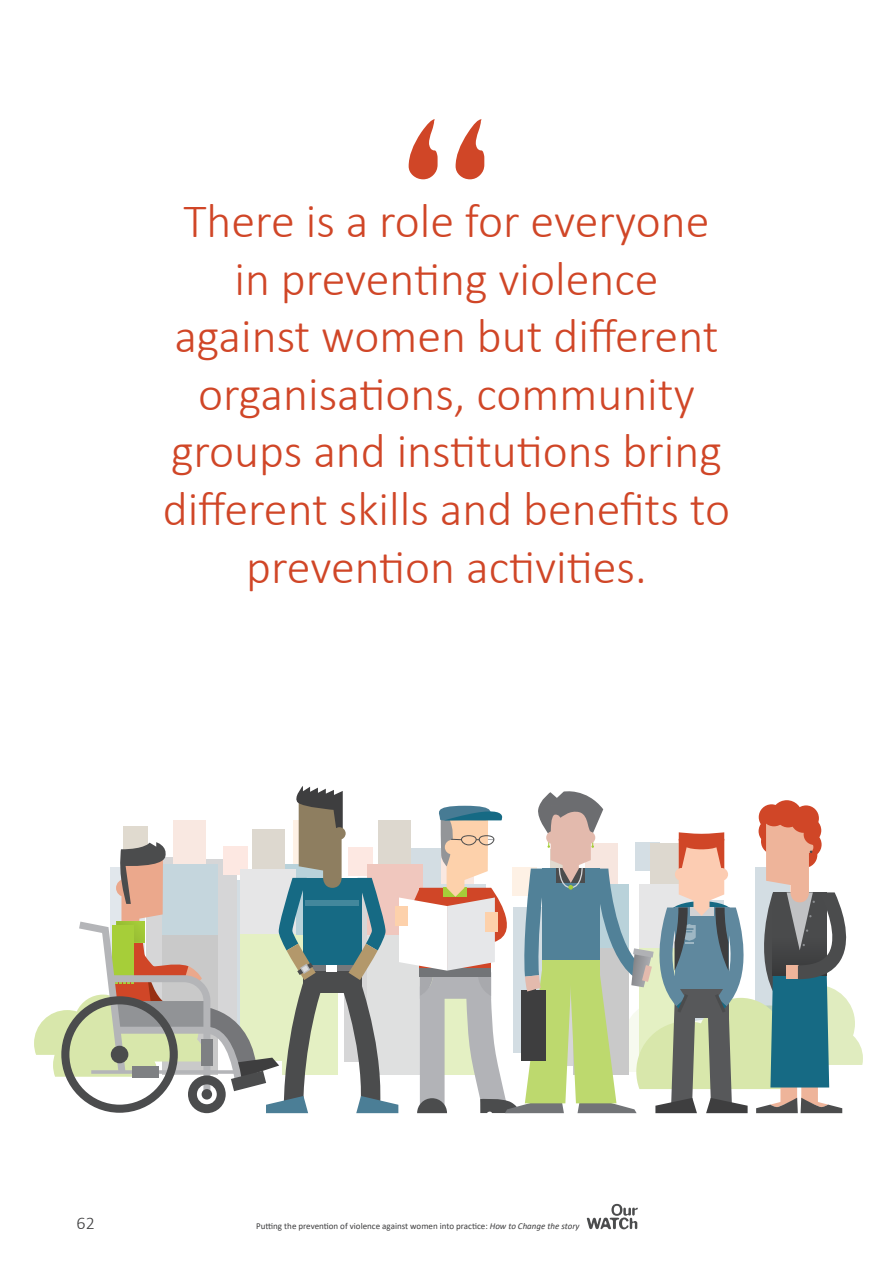
<style>
.page{position:relative;width:893px;height:1263px;background:#fff}
.page>*{position:absolute;margin:0;border:0;box-sizing:border-box;transform-origin:0 0}
.t1{font:300 48px/57.6px "Calibri";color:#d04627;text-align:center}
.t2{font:300 18px "Calibri";color:#3e3e3f}
.t3{font:9px "Calibri";color:#3e3e3f}
.s1{font-style:italic}
</style>
<div class="page">
<svg style="left:587px;top:1204px;width:51px;height:25px"></svg>
<svg style="left:409px;top:119px;width:75px;height:60px"></svg>
<svg style="left:34px;top:786px;width:829px;height:328px"></svg>
<p class="t1" style="left:163px;top:192px;width:569px">There is a role for everyone in preventing violence against women but different organisations, community groups and institutions bring different skills and benefits to prevention activities.</p>
<p class="t2" style="left:77px;top:1212px;width:20px">62</p>
<p class="t3" style="left:256px;top:1220px;width:325px">Putting the prevention of violence against women into practice: <span class="s1">How to Change the story</span></p>
</div>
